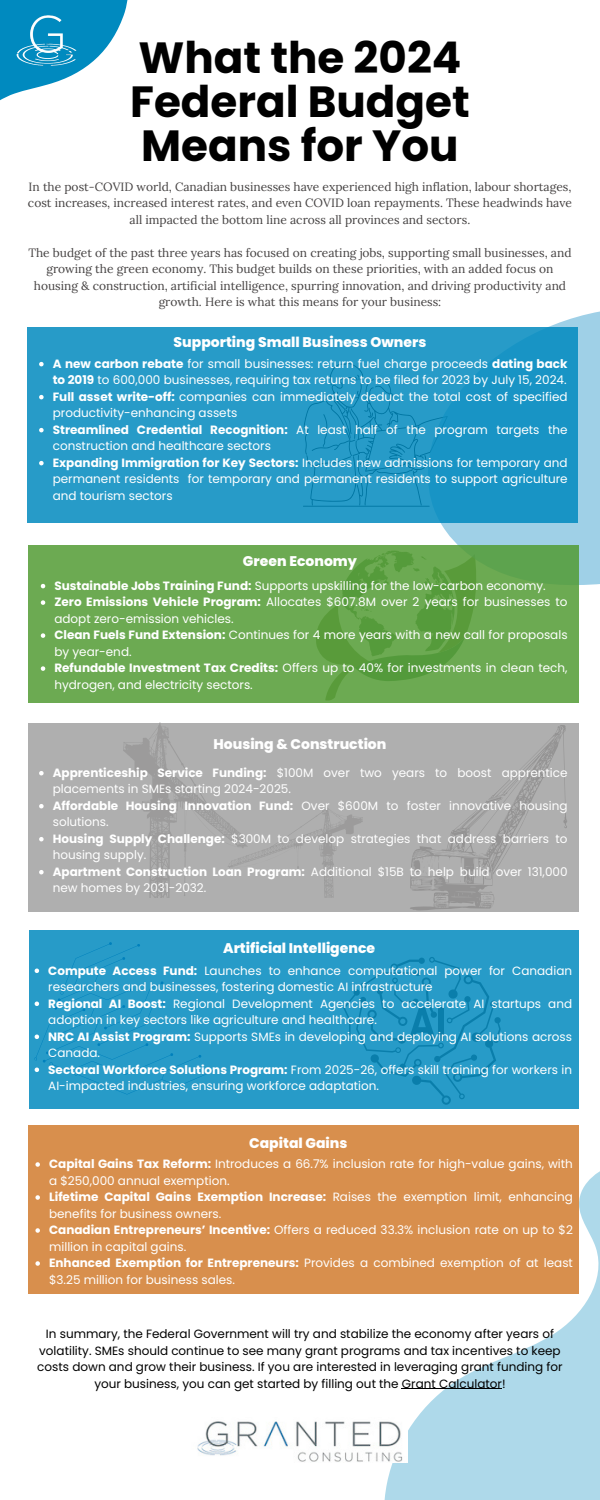
<style>
.page{position:relative;width:600px;height:1500px;background:#fff}
.page>*{position:absolute;margin:0;border:0;box-sizing:border-box;transform-origin:0 0}
.t1{font:700 43.6px/44.2px "Poppins";color:#000}
.t2{font:800 14px "Poppins";color:#fff}
.t3{font:12px/16.5px "Poppins";color:#fff}
.t4{font:12px/16.5px "Lora";color:#444141;text-align:center}
.t5{font:12px/16.5px "Poppins";color:#000;text-align:center}
.s1{font-weight:700}
</style>
<div class="page">
<svg style="left:423px;top:311px;width:177px;height:281px;fill:#9fd0e7"></svg>
<div style="left:28px;top:327px;width:550px;height:195px;background:linear-gradient(to right,#2b9dc9,#1b95c5)"></div>
<svg style="left:28px;top:545px;width:550px;height:158px;background:#69a84f"></svg>
<svg style="left:384px;top:1171px;width:216px;height:329px;fill:#aed9ea"></svg>
<div style="left:29px;top:1125px;width:550px;height:169px;background:#d88f4d"></div>
<svg style="left:0;top:0;width:128px;height:101px"></svg>
<img style="left:13px;top:6px;width:68px;height:68px">
<img style="left:197px;top:1418px;width:211px;height:44px">
<svg style="left:41px;top:584px;width:4px;height:4px"></svg>
<svg style="left:41px;top:600px;width:4px;height:5px"></svg>
<svg style="left:41px;top:633px;width:4px;height:5px"></svg>
<svg style="left:41px;top:666px;width:4px;height:5px"></svg>
<hr style="left:402px;top:1388px;width:100px;height:1px;background:#000">
<svg style="left:39px;top:362px;width:5px;height:4px"></svg>
<svg style="left:39px;top:395px;width:5px;height:4px"></svg>
<svg style="left:39px;top:428px;width:5px;height:4px"></svg>
<svg style="left:39px;top:461px;width:5px;height:4px"></svg>
<svg style="left:35px;top:1162px;width:5px;height:5px"></svg>
<svg style="left:35px;top:1195px;width:5px;height:5px"></svg>
<svg style="left:35px;top:1228px;width:5px;height:5px"></svg>
<svg style="left:35px;top:1261px;width:5px;height:5px"></svg>
<svg style="left:28px;top:724px;width:550px;height:188px;background:#adadad"></svg>
<svg style="left:409px;top:725px;width:158px;height:186px;background:#ababab"></svg>
<svg style="left:39px;top:771px;width:5px;height:4px"></svg>
<svg style="left:39px;top:804px;width:5px;height:4px"></svg>
<svg style="left:39px;top:837px;width:5px;height:4px"></svg>
<svg style="left:39px;top:870px;width:5px;height:4px"></svg>
<div style="left:29px;top:930px;width:550px;height:179px;background:#279bc8"></div>
<svg style="left:34px;top:942px;width:180px;height:153px"></svg>
<p class="t1" style="left:130px;top:36px;width:341px">What the 2024<br>Federal Budget<br>Means for You</p>
<p class="t4" style="left:28px;top:178px;width:546px">In the post-COVID world, Canadian businesses have experienced high inflation, labour shortages, cost increases, increased interest rates, and even COVID loan repayments. These headwinds have all impacted the bottom line across all provinces and sectors.</p>
<p class="t4" style="left:28px;top:244px;width:545px">The budget of the past three years has focused on creating jobs, supporting small businesses, and growing the green economy. This budget builds on these priorities, with an added focus on housing &amp; construction, artificial intelligence, spurring innovation, and driving productivity and growth. Here is what this means for your business:</p>
<p class="t2" style="left:174px;top:333px;width:254px">Supporting Small Business Owners</p>
<p class="t3" style="left:53px;top:355px;width:516px"><span class="s1">A new carbon rebate</span> for small businesses: return fuel charge proceeds <span class="s1">dating back to 2019</span> to 600,000 businesses, requiring tax returns to be filed for 2023 by July 15, 2024.</p>
<p class="t3" style="left:53px;top:388px;width:516px"><span class="s1">Full asset write-off:</span> companies can immediately deduct the total cost of specified productivity-enhancing assets</p>
<p class="t3" style="left:53px;top:421px;width:516px"><span class="s1">Streamlined Credential Recognition:</span> At least half of the program targets the construction and healthcare sectors</p>
<p class="t3" style="left:53px;top:454px;width:516px;text-align:justify"><span class="s1">Expanding Immigration for Key Sectors:</span> Includes new admissions for temporary and permanent residents for temporary and permanent residents to support agriculture and tourism sectors</p>
<p class="t2" style="left:243px;top:552px;width:116px">Green Economy</p>
<h1 class="t3" style="left:54px;top:577px;width:493px"><span class="s1">Sustainable Jobs Training Fund:</span> Supports upskilling for the low-carbon economy.</h1>
<p class="t3" style="left:54px;top:594px;width:515px"><span class="s1">Zero Emissions Vehicle Program:</span> Allocates $607.8M over 2 years for businesses to adopt zero-emission vehicles.</p>
<p class="t3" style="left:54px;top:627px;width:515px"><span class="s1">Clean Fuels Fund Extension:</span> Continues for 4 more years with a new call for proposals by year-end.</p>
<p class="t3" style="left:54px;top:660px;width:515px"><span class="s1">Refundable Investment Tax Credits:</span> Offers up to 40% for investments in clean tech, hydrogen, and electricity sectors.</p>
<p class="t2" style="left:214px;top:734px;width:174px">Housing &amp; Construction</p>
<p class="t3" style="left:53px;top:765px;width:516px"><span class="s1">Apprenticeship Service Funding:</span> $100M over two years to boost apprentice placements in SMEs starting 2024-2025.</p>
<p class="t3" style="left:53px;top:798px;width:516px"><span class="s1">Affordable Housing Innovation Fund:</span> Over $600M to foster innovative housing solutions.</p>
<p class="t3" style="left:53px;top:831px;width:516px"><span class="s1">Housing Supply Challenge:</span> $300M to develop strategies that address barriers to housing supply.</p>
<p class="t3" style="left:53px;top:864px;width:516px"><span class="s1">Apartment Construction Loan Program:</span> Additional $15B to help build over 131,000 new homes by 2031-2032.</p>
<p class="t2" style="left:223px;top:938px;width:154px">Artificial Intelligence</p>
<p class="t3" style="left:48px;top:962px;width:525px"><span class="s1">Compute Access Fund:</span> Launches to enhance computational power for Canadian researchers and businesses, fostering domestic AI infrastructure</p>
<p class="t3" style="left:48px;top:995px;width:525px"><span class="s1">Regional AI Boost:</span> Regional Development Agencies to accelerate AI startups and adoption in key sectors like agriculture and healthcare.</p>
<p class="t3" style="left:48px;top:1028px;width:525px"><span class="s1">NRC AI Assist Program:</span> Supports SMEs in developing and deploying AI solutions across<br>Canada.</p>
<p class="t3" style="left:48px;top:1061px;width:525px"><span class="s1">Sectoral Workforce Solutions Program:</span> From 2025-26, offers skill training for workers in<br>AI-impacted industries, ensuring workforce adaptation.</p>
<p class="t2" style="left:249px;top:1133px;width:100px">Capital Gains</p>
<p class="t3" style="left:49px;top:1156px;width:525px"><span class="s1">Capital Gains Tax Reform:</span> Introduces a 66.7% inclusion rate for high-value gains, with a $250,000 annual exemption.</p>
<p class="t3" style="left:49px;top:1189px;width:525px"><span class="s1">Lifetime Capital Gains Exemption Increase:</span> Raises the exemption limit, enhancing benefits for business owners.</p>
<p class="t3" style="left:49px;top:1222px;width:525px"><span class="s1">Canadian Entrepreneurs’ Incentive:</span> Offers a reduced 33.3% inclusion rate on up to $2 million in capital gains.</p>
<p class="t3" style="left:49px;top:1255px;width:525px"><span class="s1">Enhanced Exemption for Entrepreneurs:</span> Provides a combined exemption of at least $3.25 million for business sales.</p>
<p class="t5" style="left:37px;top:1326px;width:527px">In summary, the Federal Government will try and stabilize the economy after years of volatility. SMEs should continue to see many grant programs and tax incentives to keep costs down and grow their business. If you are interested in leveraging grant funding for your business, you can get started by filling out the Grant Calculator!</p>
</div>
